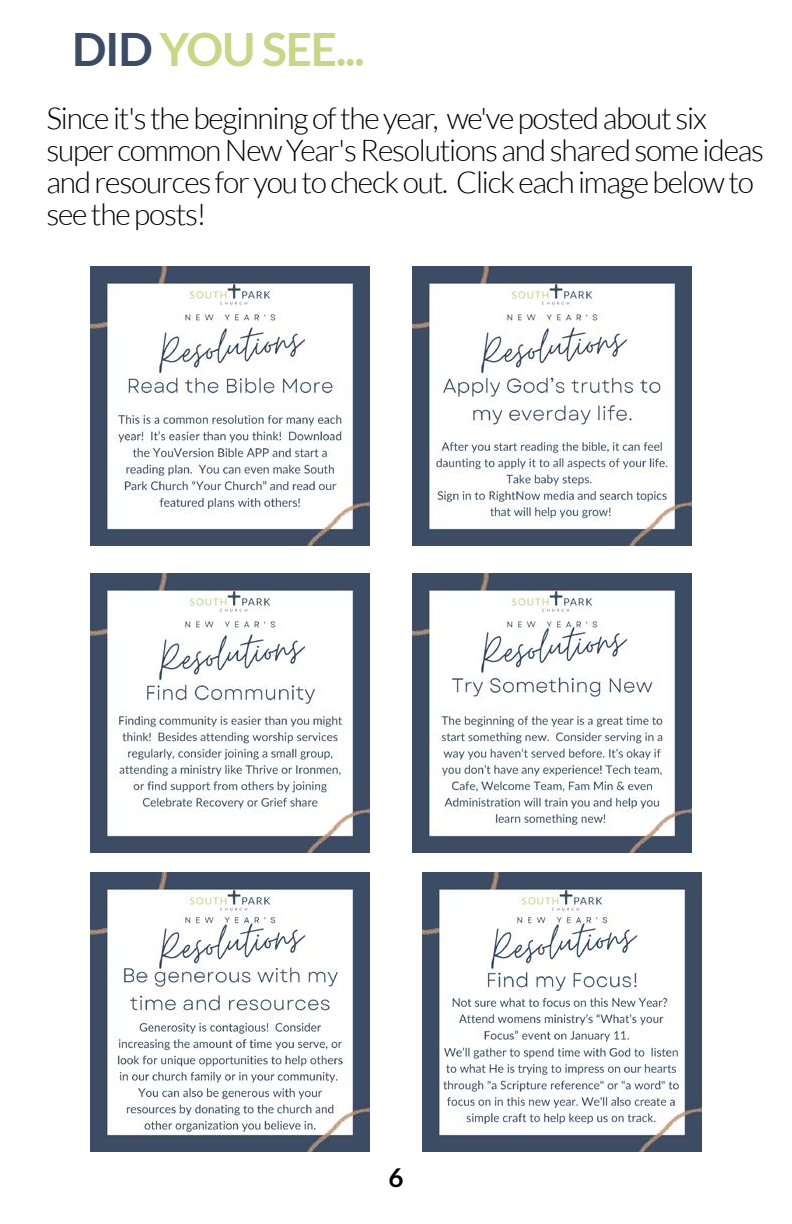
<style>
.page{position:relative;width:792px;height:1224px;background:#fff}
.page>*{position:absolute;margin:0;border:0;box-sizing:border-box;transform-origin:0 0}
.t1{font:700 46px "Lato";letter-spacing:-.025em;color:#c8d688}
.t2{font:300 30px/32px "Lato";letter-spacing:-.04em;color:#000}
.t3{font:700 26px "Lato";color:#000}
.s1{color:#3d4c64}
</style>
<div class="page">
<img style="left:90px;top:267px;width:279px;height:279px">
<img style="left:90px;top:573px;width:279px;height:279px">
<img style="left:412px;top:267px;width:280px;height:279px">
<img style="left:412px;top:573px;width:280px;height:279px">
<img style="left:90px;top:873px;width:279px;height:279px">
<img style="left:423px;top:873px;width:279px;height:279px">
<h1 class="t1" style="left:72px;top:23px;width:294px"><span class="s1">DID</span> YOU SEE...</h1>
<p class="t2" style="left:46px;top:103px;width:719px">Since it's the beginning of the year, we've posted about six super common New Year's Resolutions and shared some ideas and resources for you to check out. Click each image below to see the posts!</p>
<p class="t3" style="left:388px;top:1163px;width:17px">6</p>
</div>
